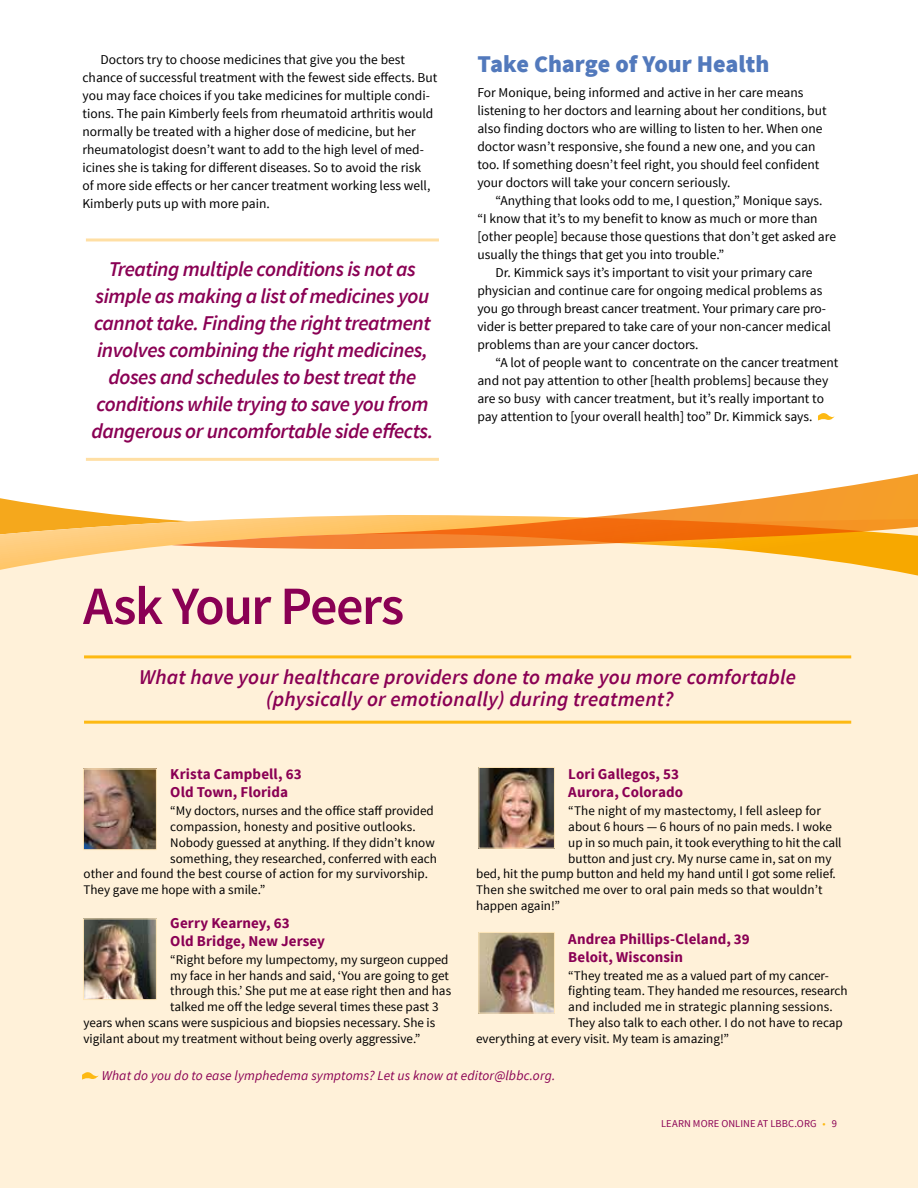
<style>
.page{position:relative;width:918px;height:1188px;background:#fff}
.page>*{position:absolute;margin:0;border:0;box-sizing:border-box;transform-origin:0 0}
.t1{font:600 54px "Source Sans Pro";letter-spacing:-.03em;color:#8a0054}
.t2{font:900 24px "Source Sans Pro";color:#5279bc}
.t3{font:italic 600 21px/27px "Source Sans Pro";letter-spacing:-.02em;color:#8a0054;text-align:center}
.t4{font:italic 600 21px/22.5px "Source Sans Pro";letter-spacing:.01em;color:#8a0054;text-align:center}
.t5{font:700 15px/18px "Source Sans Pro";letter-spacing:.005em;color:#8a0054}
.t6{font:13.5px/18px "Source Sans Pro";color:#000}
.t7{font:italic 13.5px "Source Sans Pro";letter-spacing:.01em;color:#8a0054}
.t8{font:13.2px "Source Sans Pro";color:#000}
.t9{font:10.5px "Source Sans Pro";letter-spacing:.01em;color:#8a0054}
.s1{color:#fdb913}
</style>
<div class="page">
<div style="left:0;top:576px;width:918px;height:612px;background:#fff1d9"></div>
<svg style="left:0;top:457px;width:172px;height:58px"></svg>
<svg style="left:0;top:515px;width:918px;height:61px;background:#fde0ad"></svg>
<svg style="left:172px;top:457px;width:746px;height:92px"></svg>
<svg style="left:82px;top:1070px;width:17px;height:10px"></svg>
<hr style="left:84px;top:655px;width:767px;height:3px;background:#fdb913">
<hr style="left:84px;top:721px;width:767px;height:3px;background:#fdb913">
<img style="left:85px;top:771px;width:70px;height:77px">
<div style="left:83px;top:769px;width:74px;height:81px;border:1px solid #ffe7b9"></div>
<img style="left:480px;top:769px;width:73px;height:78px">
<div style="left:478px;top:767px;width:77px;height:82px;border:1px solid #ffe7b9"></div>
<img style="left:480px;top:934px;width:73px;height:77px">
<div style="left:478px;top:932px;width:77px;height:81px;border:1px solid #ffe7b9"></div>
<img style="left:85px;top:921px;width:70px;height:77px">
<div style="left:83px;top:919px;width:74px;height:81px;border:1px solid #ffe7b9"></div>
<svg style="left:818px;top:413px;width:17px;height:8px"></svg>
<hr style="left:86px;top:238px;width:353px;height:3px;background:#ffdfa4">
<hr style="left:86px;top:458px;width:353px;height:3px;background:#ffdfa4">
<p class="t6" style="left:83px;top:51px;width:356px;text-indent:18px">Doctors try to choose medicines that give you the best chance of successful treatment with the fewest side effects. But you may face choices if you take medicines for multiple condi&shy;tions. The pain Kimberly feels from rheumatoid arthritis would normally be treated with a higher dose of medicine, but her rheumatologist doesn’t want to add to the high level of med&shy;icines she is taking for different diseases. So to avoid the risk<br>of more side effects or her cancer treatment working less well, Kimberly puts up with more pain.</p>
<h2 class="t2" style="left:477px;top:48px;width:294px">Take Charge of Your Health</h2>
<p class="t6" style="left:477px;top:83px;width:351px">For Monique, being informed and active in her care means listening to her doctors and learning about her conditions, but also finding doctors who are willing to listen to her. When one doctor wasn’t responsive, she found a new one, and you can too. If something doesn’t feel right, you should feel confident your doctors will take your concern seriously.</p>
<p class="t6" style="left:495px;top:191px;width:329px">“Anything that looks odd to me, I question,” Monique says.</p>
<p class="t6" style="left:477px;top:209px;width:342px">“I know that it’s to my benefit to know as much or more than</p>
<p class="t6" style="left:477px;top:227px;width:360px">[other people] because those questions that don’t get asked are</p>
<p class="t6" style="left:477px;top:245px;width:248px">usually the things that get you into trouble.”</p>
<p class="t6" style="left:495px;top:263px;width:319px">Dr. Kimmick says it’s important to visit your primary care</p>
<p class="t6" style="left:477px;top:281px;width:346px">physician and continue care for ongoing medical problems as</p>
<p class="t6" style="left:477px;top:299px;width:350px">you go through breast cancer treatment. Your primary care pro-</p>
<p class="t6" style="left:477px;top:317px;width:355px">vider is better prepared to take care of your non-cancer medical</p>
<p class="t6" style="left:477px;top:335px;width:223px">problems than are your cancer doctors.</p>
<p class="t6" style="left:495px;top:353px;width:345px">“A lot of people want to concentrate on the cancer treatment</p>
<p class="t6" style="left:477px;top:371px;width:352px">and not pay attention to other [health problems] because they</p>
<p class="t6" style="left:477px;top:389px;width:348px">are so busy with cancer treatment, but it’s really important to</p>
<p class="t6" style="left:477px;top:407px;width:337px">pay attention to [your overall health] too” Dr. Kimmick says.</p>
<p class="t3" style="left:91px;top:255px;width:344px">Treating multiple conditions is not as simple as making a list of medicines you cannot take. Finding the right treatment involves combining the right medicines, doses and schedules to best treat the conditions while trying to save you from dangerous or uncomfortable side effects.</p>
<h1 class="t1" style="left:83px;top:572px;width:323px">Ask Your Peers</h1>
<h3 class="t4" style="left:139px;top:666px;width:659px">What have your healthcare providers done to make you more comfortable (physically or emotionally) during treatment?</h3>
<p class="t5" style="left:170px;top:766px;width:133px">Krista Campbell, 63<br>Old Town, Florida</p>
<p class="t8" style="left:170px;top:803px;width:265px">“My doctors, nurses and the office staff provided</p>
<p class="t8" style="left:170px;top:818px;width:247px">compassion, honesty and positive outlooks.</p>
<p class="t8" style="left:170px;top:834px;width:266px">Nobody guessed at anything. If they didn’t know</p>
<p class="t8" style="left:170px;top:850px;width:268px">something, they researched, conferred with each</p>
<p class="t8" style="left:83px;top:866px;width:346px">other and found the best course of action for my survivorship.</p>
<p class="t8" style="left:83px;top:881px;width:183px">They gave me hope with a smile.”</p>
<p class="t5" style="left:170px;top:914px;width:156px">Gerry Kearney, 63<br>Old Bridge, New Jersey</p>
<p class="t8" style="left:170px;top:951px;width:280px">“Right before my lumpectomy, my surgeon cupped</p>
<p class="t8" style="left:170px;top:967px;width:280px">my face in her hands and said, ‘You are going to get</p>
<p class="t8" style="left:170px;top:983px;width:282px">through this.’ She put me at ease right then and has</p>
<p class="t8" style="left:170px;top:999px;width:270px">talked me off the ledge several times these past 3</p>
<p class="t8" style="left:83px;top:1014px;width:353px">years when scans were suspicious and biopsies necessary. She is</p>
<p class="t8" style="left:83px;top:1030px;width:339px">vigilant about my treatment without being overly aggressive.”</p>
<p class="t5" style="left:568px;top:766px;width:116px">Lori Gallegos, 53<br>Aurora, Colorado</p>
<p class="t8" style="left:568px;top:803px;width:254px">“The night of my mastectomy, I fell asleep for</p>
<p class="t8" style="left:568px;top:818px;width:265px">about 6 hours — 6 hours of no pain meds. I woke</p>
<p class="t8" style="left:568px;top:834px;width:275px">up in so much pain, it took everything to hit the call</p>
<p class="t8" style="left:568px;top:850px;width:265px">button and just cry. My nurse came in, sat on my</p>
<p class="t8" style="left:476px;top:866px;width:361px">bed, hit the pump button and held my hand until I got some relief.</p>
<p class="t8" style="left:476px;top:881px;width:348px">Then she switched me over to oral pain meds so that wouldn’t</p>
<p class="t8" style="left:476px;top:897px;width:85px">happen again!”</p>
<p class="t5" style="left:568px;top:930px;width:183px">Andrea Phillips-Cleland, 39<br>Beloit, Wisconsin</p>
<p class="t8" style="left:568px;top:967px;width:262px">“They treated me as a valued part of my cancer-</p>
<p class="t8" style="left:568px;top:983px;width:281px">fighting team. They handed me resources, research</p>
<p class="t8" style="left:568px;top:999px;width:266px">and included me in strategic planning sessions.</p>
<p class="t8" style="left:568px;top:1014px;width:276px">They also talk to each other. I do not have to recap</p>
<p class="t8" style="left:476px;top:1030px;width:254px">everything at every visit. My team is amazing!”</p>
<p class="t7" style="left:102px;top:1067px;width:455px">What do you do to ease lymphedema symptoms? Let us know at editor@lbbc.org.</p>
<p class="t9" style="left:661px;top:1117px;width:177px">LEARN MORE ONLINE AT LBBC.ORG <span class="s1">•</span> 9</p>
</div>
